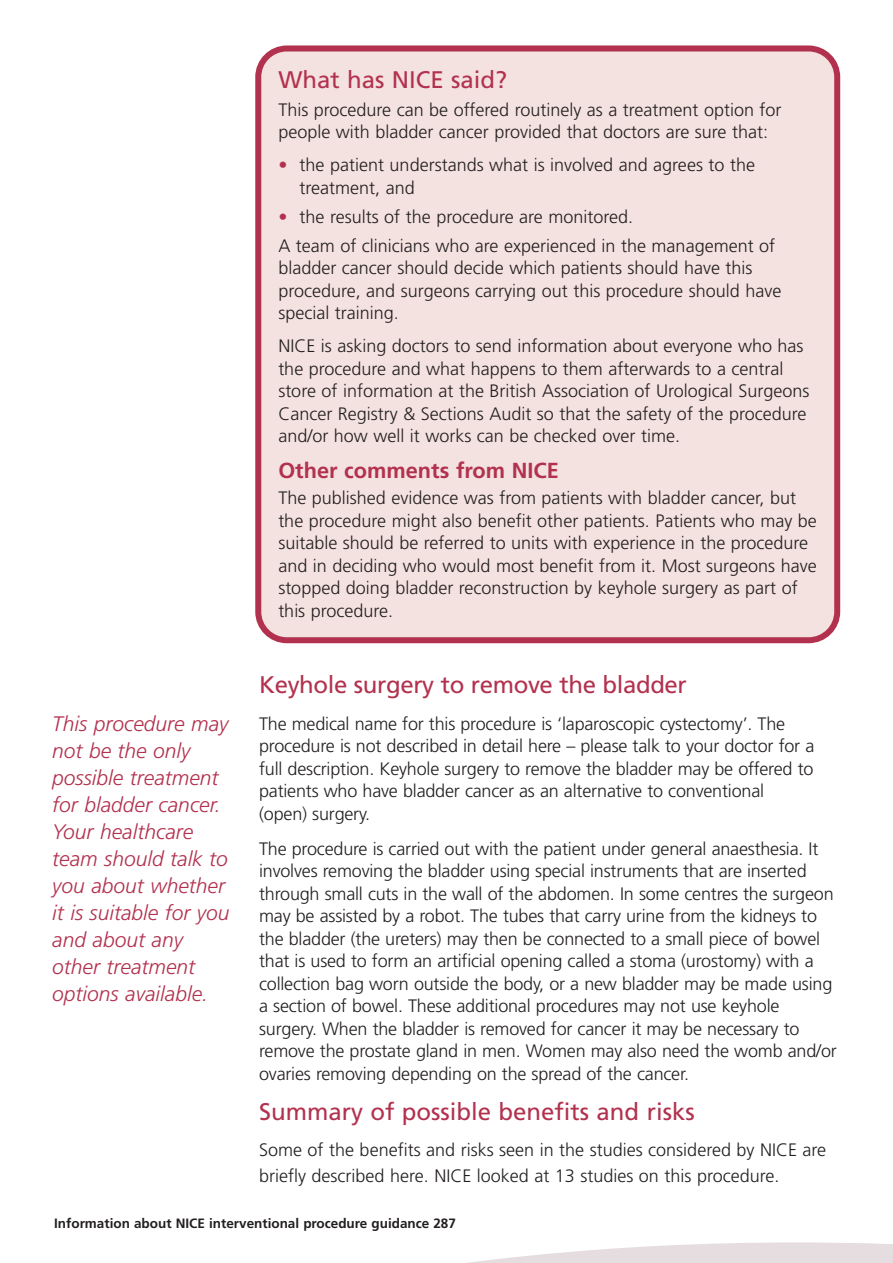
<style>
.page{position:relative;width:893px;height:1263px;background:#fff}
.page>*{position:absolute;margin:0;border:0;box-sizing:border-box;transform-origin:0 0}
.t1{font:24px "Frutiger";color:#b2314e}
.t2{font:700 21.75px "Frutiger";color:#b2314e}
.t3{font:italic 300 21px/27px "Frutiger";color:#b2314e}
.t4{font:300 18px/22.5px "Frutiger";color:#231f1f}
.t5{font:700 13.5px "Frutiger";color:#231f1f}
.s1{color:#b2314e}
</style>
<div class="page">
<svg style="left:468px;top:1242px;width:424px;height:21px"></svg>
<div style="left:255px;top:45px;width:585px;height:598px;background:#f4e2e0"></div>
<p class="t3" style="left:52px;top:712px;width:179px">This procedure may not be the only possible treatment for bladder cancer.<br>Your healthcare team should talk to you about whether it is suitable for you and about any other treatment options available.</p>
<h1 class="t1" style="left:278px;top:70px;width:230px">What has NICE said?</h1>
<p class="t4" style="left:278px;top:100px;width:505px">This procedure can be offered routinely as a treatment option for people with bladder cancer provided that doctors are sure that:</p>
<p class="t4" style="left:299px;top:155px;width:457px;text-indent:-21px"><span class="s1">•</span> the patient understands what is involved and agrees to the treatment, and</p>
<p class="t4" style="left:278px;top:203px;width:498px;line-height:29px"><span class="s1">•</span> the results of the procedure are monitored.<br>A team of clinicians who are experienced in the management of</p>
<p class="t4" style="left:278px;top:258px;width:504px">bladder cancer should decide which patients should have this procedure, and surgeons carrying out this procedure should have special training.</p>
<p class="t4" style="left:278px;top:336px;width:532px">NICE is asking doctors to send information about everyone who has the procedure and what happens to them afterwards to a central store of information at the British Association of Urological Surgeons Cancer Registry &amp; Sections Audit so that the safety of the procedure and/or how well it works can be checked over time.</p>
<p class="t2" style="left:278px;top:462px;width:282px">Other comments from NICE</p>
<p class="t4" style="left:278px;top:488px;width:540px">The published evidence was from patients with bladder cancer, but the procedure might also benefit other patients. Patients who may be suitable should be referred to units with experience in the procedure and in deciding who would most benefit from it. Most surgeons have stopped doing bladder reconstruction by keyhole surgery as part of this procedure.</p>
<h1 class="t1" style="left:259px;top:675px;width:429px">Keyhole surgery to remove the bladder</h1>
<p class="t4" style="left:259px;top:713px;width:556px">The medical name for this procedure is ‘laparoscopic cystectomy’. The procedure is not described in detail here – please talk to your doctor for a full description. Keyhole surgery to remove the bladder may be offered to patients who have bladder cancer as an alternative to conventional (open) surgery.</p>
<p class="t4" style="left:259px;top:839px;width:579px">The procedure is carried out with the patient under general anaesthesia. It involves removing the bladder using special instruments that are inserted through small cuts in the wall of the abdomen. In some centres the surgeon may be assisted by a robot. The tubes that carry urine from the kidneys to the bladder (the ureters) may then be connected to a small piece of bowel that is used to form an artificial opening called a stoma (urostomy) with a collection bag worn outside the body, or a new bladder may be made using a section of bowel. These additional procedures may not use keyhole surgery. When the bladder is removed for cancer it may be necessary to remove the prostate gland in men. Women may also need the womb and/or ovaries removing depending on the spread of the cancer.</p>
<h1 class="t1" style="left:259px;top:1102px;width:437px">Summary of possible benefits and risks</h1>
<p class="t4" style="left:259px;top:1139px;width:568px;line-height:25.3px">Some of the benefits and risks seen in the studies considered by NICE are briefly described here. NICE looked at 13 studies on this procedure.</p>
<p class="t5" style="left:54px;top:1218px;width:403px">Information about NICE interventional procedure guidance 287</p>
</div>
